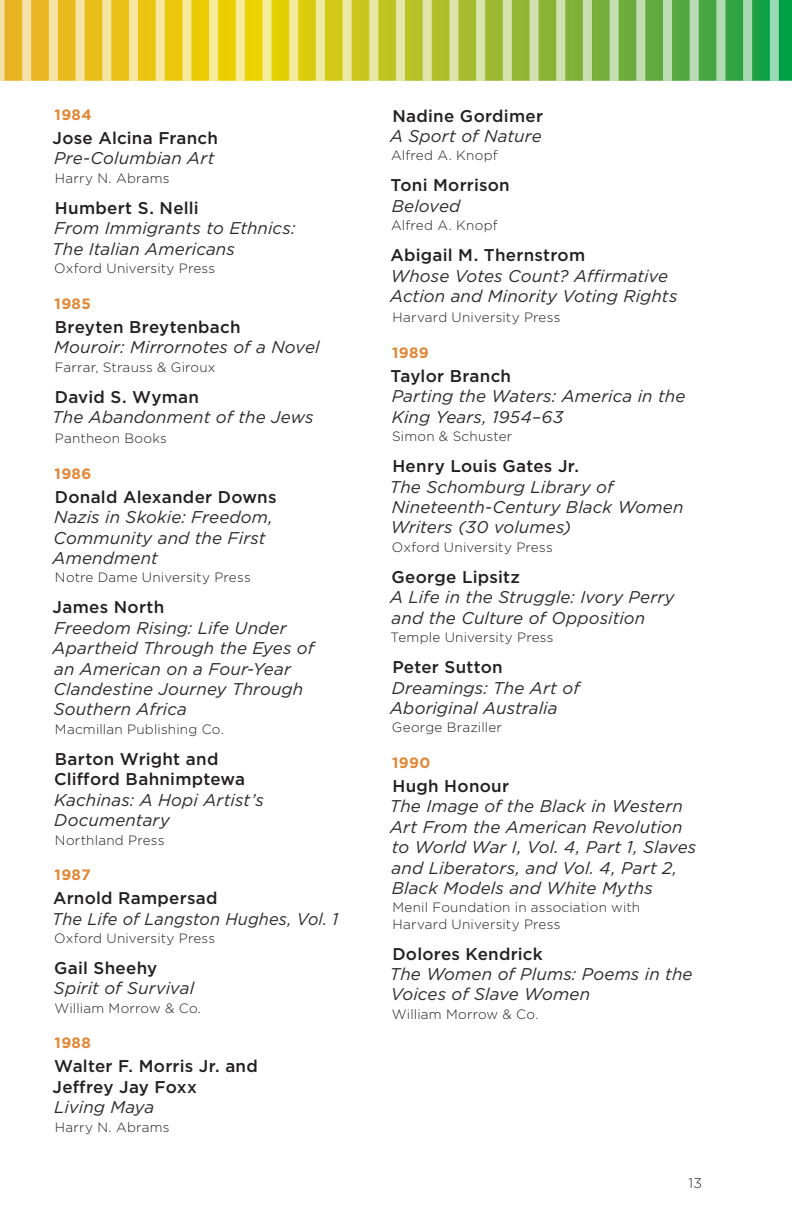
<style>
.page{position:relative;width:792px;height:1224px;background:#fff}
.page>*{position:absolute;margin:0;border:0;box-sizing:border-box;transform-origin:0 0}
.t1{font:italic 17px/20.4px "Gotham";letter-spacing:.005em;color:#2c292a}
.t2{font:500 17px/20.4px "Gotham";letter-spacing:.015em;color:#231f20}
.t3{font:italic 17px "Gotham";letter-spacing:.005em;color:#2c292a;scale:.96 1}
.t4{font:700 15px "Gotham";letter-spacing:.025em;color:#e08838}
.t5{font:300 14px "Gotham";color:#231f20}
.t6{font:300 13.6px/16.2px "Gotham";letter-spacing:.015em;color:#231f20}
</style>
<div class="page">
<svg style="left:1px;top:0;width:778px;height:81px;background:#dbe2a4"></svg>
<div style="left:58px;top:0;width:18px;height:81px;background:#e8ba1e"></div>
<div style="left:85px;top:0;width:17px;height:81px;background:#e9bd1a"></div>
<div style="left:5px;top:0;width:17px;height:81px;background:#e7b323"></div>
<div style="left:111px;top:0;width:18px;height:81px;background:#e9c117"></div>
<div style="left:31px;top:0;width:18px;height:81px;background:#e8b722"></div>
<div style="left:138px;top:0;width:18px;height:81px;background:#eac512"></div>
<div style="left:245px;top:0;width:17px;height:81px;background:#ecd200"></div>
<div style="left:165px;top:0;width:17px;height:81px;background:#ebc80b"></div>
<div style="left:272px;top:0;width:17px;height:81px;background:#e3cf01"></div>
<div style="left:191px;top:0;width:18px;height:81px;background:#ebcb02"></div>
<div style="left:298px;top:0;width:18px;height:81px;background:#dbcc0c"></div>
<div style="left:352px;top:0;width:17px;height:81px;background:#c8c61e"></div>
<div style="left:405px;top:0;width:18px;height:81px;background:#b7c127"></div>
<div style="left:592px;top:0;width:18px;height:81px;background:#76ae3b"></div>
<div style="left:565px;top:0;width:18px;height:81px;background:#80b138"></div>
<div style="left:539px;top:0;width:17px;height:81px;background:#8bb436"></div>
<div style="left:725px;top:0;width:18px;height:81px;background:#35a443"></div>
<svg style="left:752px;top:0;width:18px;height:81px"></svg>
<div style="left:218px;top:0;width:18px;height:81px;background:#ecce00"></div>
<div style="left:325px;top:0;width:18px;height:81px;background:#d2c916"></div>
<div style="left:378px;top:0;width:18px;height:81px;background:#c0c422"></div>
<div style="left:458px;top:0;width:18px;height:81px;background:#a7bb2e"></div>
<div style="left:432px;top:0;width:17px;height:81px;background:#afbe2b"></div>
<div style="left:512px;top:0;width:17px;height:81px;background:#94b734"></div>
<div style="left:485px;top:0;width:18px;height:81px;background:#9db931"></div>
<div style="left:645px;top:0;width:18px;height:81px;background:#60ab3f"></div>
<div style="left:699px;top:0;width:17px;height:81px;background:#46a642"></div>
<div style="left:672px;top:0;width:18px;height:81px;background:#55a840"></div>
<div style="left:619px;top:0;width:17px;height:81px;background:#6cad3d"></div>
<div style="left:779px;top:0;width:13px;height:81px;background:#00a146"></div>
<p class="t4" style="left:55px;top:105px;width:39px">1984</p>
<p class="t2" style="left:53px;top:128px;width:167px">Jose Alcina Franch</p>
<p class="t1" style="left:54px;top:148px;width:162px">Pre-Columbian Art</p>
<p class="t6" style="left:55px;top:170px;width:116px">Harry N. Abrams</p>
<p class="t2" style="left:55px;top:197px;width:145px">Humbert S. Nelli</p>
<p class="t1" style="left:52px;top:218px;width:245px">From Immigrants to Ethnics:<br>The Italian Americans</p>
<p class="t6" style="left:54px;top:260px;width:162px">Oxford University Press</p>
<p class="t4" style="left:55px;top:293px;width:38px">1985</p>
<p class="t2" style="left:55px;top:316px;width:187px">Breyten Breytenbach</p>
<p class="t1" style="left:54px;top:337px;width:267px">Mouroir: Mirrornotes of a Novel</p>
<p class="t6" style="left:55px;top:358px;width:162px">Farrar, Strauss &amp; Giroux</p>
<p class="t2" style="left:55px;top:386px;width:146px">David S. Wyman</p>
<p class="t1" style="left:52px;top:406px;width:263px">The Abandonment of the Jews</p>
<p class="t6" style="left:55px;top:430px;width:113px">Pantheon Books</p>
<p class="t4" style="left:55px;top:464px;width:38px">1986</p>
<p class="t2" style="left:55px;top:486px;width:223px">Donald Alexander Downs</p>
<p class="t1" style="left:53px;top:507px;width:222px">Nazis in Skokie: Freedom,<br>Community and the First<br>Amendment</p>
<p class="t6" style="left:55px;top:569px;width:197px">Notre Dame University Press</p>
<p class="t2" style="left:53px;top:597px;width:113px">James North</p>
<p class="t1" style="left:53px;top:617px;width:263px">Freedom Rising: Life Under<br>Apartheid Through the Eyes of an American on a Four-Year<br>Clandestine Journey Through<br>Southern Africa</p>
<p class="t6" style="left:55px;top:721px;width:170px">Macmillan Publishing Co.</p>
<p class="t2" style="left:54px;top:748px;width:193px">Barton Wright and<br>Clifford Bahnimptewa</p>
<p class="t1" style="left:54px;top:789px;width:211px">Kachinas: A Hopi Artist’s<br>Documentary</p>
<p class="t6" style="left:55px;top:831px;width:111px">Northland Press</p>
<p class="t4" style="left:55px;top:865px;width:37px">1987</p>
<p class="t2" style="left:53px;top:888px;width:166px">Arnold Rampersad</p>
<p class="t3" style="left:52px;top:908px;width:299px">The Life of Langston Hughes, Vol. 1</p>
<p class="t6" style="left:54px;top:930px;width:162px">Oxford University Press</p>
<p class="t2" style="left:54px;top:958px;width:105px">Gail Sheehy</p>
<p class="t1" style="left:54px;top:978px;width:142px">Spirit of Survival</p>
<p class="t6" style="left:54px;top:1000px;width:148px">William Morrow &amp; Co.</p>
<p class="t4" style="left:55px;top:1033px;width:38px">1988</p>
<p class="t2" style="left:53px;top:1056px;width:207px">Walter F. Morris Jr. and<br>Jeffrey Jay Foxx</p>
<p class="t1" style="left:54px;top:1097px;width:102px">Living Maya</p>
<p class="t6" style="left:55px;top:1118px;width:116px">Harry N. Abrams</p>
<p class="t2" style="left:392px;top:105px;width:152px">Nadine Gordimer</p>
<p class="t1" style="left:390px;top:125px;width:153px">A Sport of Nature</p>
<p class="t6" style="left:391px;top:147px;width:108px">Alfred A. Knopf</p>
<p class="t2" style="left:391px;top:175px;width:121px">Toni Morrison</p>
<p class="t1" style="left:392px;top:195px;width:70px">Beloved</p>
<p class="t6" style="left:391px;top:217px;width:108px">Alfred A. Knopf</p>
<p class="t2" style="left:391px;top:245px;width:196px">Abigail M. Thernstrom</p>
<p class="t1" style="left:390px;top:265px;width:289px">Whose Votes Count? Affirmative<br>Action and Minority Voting Rights</p>
<p class="t6" style="left:392px;top:309px;width:169px">Harvard University Press</p>
<p class="t4" style="left:392px;top:343px;width:38px">1989</p>
<p class="t2" style="left:391px;top:366px;width:122px">Taylor Branch</p>
<p class="t1" style="left:392px;top:386px;width:295px">Parting the Waters: America in the<br>King Years, 1954–63</p>
<p class="t6" style="left:392px;top:428px;width:122px">Simon &amp; Schuster</p>
<p class="t2" style="left:392px;top:456px;width:188px">Henry Louis Gates Jr.</p>
<p class="t1" style="left:390px;top:476px;width:295px">The Schomburg Library of<br>Nineteenth-Century Black Women<br>Writers (30 volumes)</p>
<p class="t6" style="left:392px;top:539px;width:162px">Oxford University Press</p>
<p class="t2" style="left:392px;top:566px;width:130px">George Lipsitz</p>
<p class="t1" style="left:390px;top:587px;width:286px">A Life in the Struggle: Ivory Perry and the Culture of Opposition</p>
<p class="t6" style="left:391px;top:629px;width:164px">Temple University Press</p>
<p class="t2" style="left:392px;top:657px;width:112px">Peter Sutton</p>
<p class="t1" style="left:390px;top:677px;width:191px">Dreamings: The Art of<br>Aboriginal Australia</p>
<p class="t6" style="left:392px;top:719px;width:112px">George Braziller</p>
<p class="t4" style="left:392px;top:753px;width:40px">1990</p>
<p class="t2" style="left:392px;top:776px;width:118px">Hugh Honour</p>
<p class="t1" style="left:390px;top:796px;width:308px">The Image of the Black in Western<br>Art From the American Revolution to World War I, Vol. 4, Part 1, Slaves and Liberators, and Vol. 4, Part 2,<br>Black Models and White Myths</p>
<p class="t6" style="left:392px;top:899px;width:249px">Menil Foundation in association with<br>Harvard University Press</p>
<p class="t2" style="left:392px;top:943px;width:152px">Dolores Kendrick</p>
<p class="t1" style="left:390px;top:963px;width:304px">The Women of Plums: Poems in the<br>Voices of Slave Women</p>
<p class="t6" style="left:392px;top:1006px;width:148px">William Morrow &amp; Co.</p>
<p class="t5" style="left:689px;top:1174px;width:15px">13</p>
</div>
